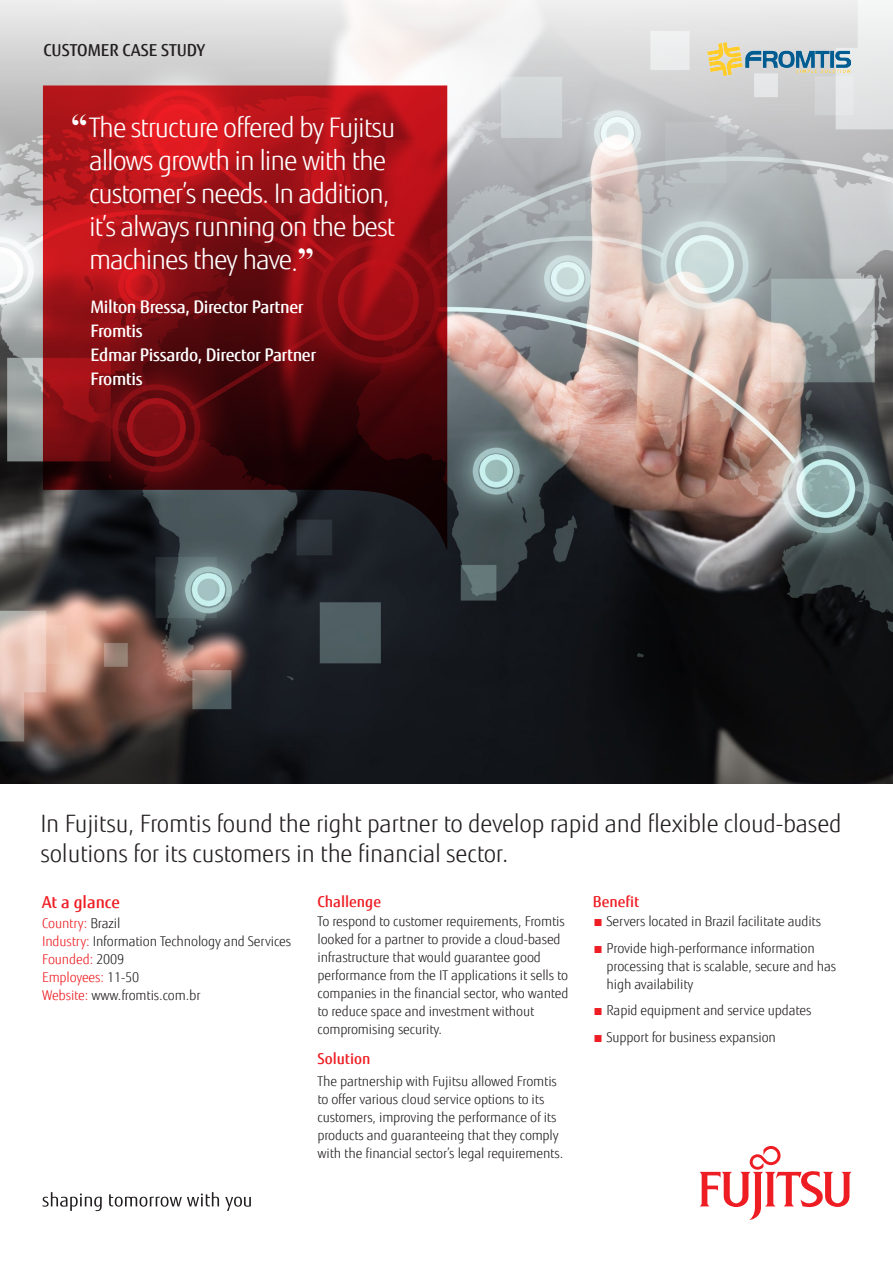
<style>
.page{position:relative;width:893px;height:1263px;background:#fff}
.page>*{position:absolute;margin:0;border:0;box-sizing:border-box;transform-origin:0 0}
.t1{font:300 27px/33px "Fujitsu Sans";letter-spacing:-.04em;color:#fff}
.t2{font:300 24px/30px "Fujitsu Sans";letter-spacing:-.01em;color:#231f20}
.t3{font:500 17.25px/24px "Fujitsu Sans";letter-spacing:-.02em;color:#fff}
.Bullet{font:500 16.5px "Fujitsu Sans";color:#231f20}
.Bullet-2{font:500 16.5px "Fujitsu Sans";color:#ee1d23}
.Bullet-3{font:500 15px "Fujitsu Sans";color:#ee1d23}
.Bullet-4{font:300 13.5px/18px "Fujitsu Sans";letter-spacing:-.01em;color:#231f20}
.Bullet-5{font:300 13.5px "Fujitsu Sans";letter-spacing:-.01em;color:#ee1d23}
.s1{font-family:"Times New Roman";font-weight:700;font-size:33px}
.s2{color:#231f20}
.s3{color:#ee1d23}
</style>
<div class="page">
<img style="left:0;top:460px;width:893px;height:323px">
<svg style="left:0;top:0;width:893px;height:460px;background:#c2bebd"></svg>
<svg style="left:699px;top:1146px;width:153px;height:74px"></svg>
<svg style="left:43px;top:1192px;width:59px;height:19px"></svg>
<svg style="left:109px;top:1192px;width:110px;height:15px"></svg>
<svg style="left:225px;top:1197px;width:26px;height:14px"></svg>
<svg style="left:43px;top:85px;width:404px;height:464px;background:#781217"></svg>
<img style="left:708px;top:43px;width:142px;height:33px">
<p class="Bullet" style="left:44px;top:39px;width:163px">CUSTOMER CASE STUDY</p>
<p class="t1" style="left:89px;top:111px;width:308px;text-indent:-18px"><span class="s1">“</span>The structure offered by Fujitsu allows growth in line with the customer’s needs. In addition, it’s always running on the best machines they have.<span class="s1">”</span></p>
<p class="t3" style="left:91px;top:295px;width:215px">Milton Bressa, Director Partner<br>Fromtis</p>
<p class="t3" style="left:91px;top:343px;width:227px">Edmar Pissardo, Director Partner<br>Fromtis</p>
<p class="t2" style="left:40px;top:809px;width:803px">In Fujitsu, Fromtis found the right partner to develop rapid and flexible cloud-based solutions for its customers in the financial sector.</p>
<p class="Bullet-2" style="left:42px;top:892px;width:80px">At a glance</p>
<p class="Bullet-5" style="left:42px;top:914px;width:80px">Country: <span class="s2">Brazil</span></p>
<p class="Bullet-4" style="left:42px;top:932px;width:251px"><span class="s3">Industry:</span> Information Technology and Services</p>
<p class="Bullet-5" style="left:42px;top:950px;width:84px">Founded: <span class="s2">2009</span></p>
<p class="Bullet-5" style="left:42px;top:968px;width:99px">Employees: <span class="s2">11-50</span></p>
<p class="Bullet-4" style="left:42px;top:986px;width:160px"><span class="s3">Website:</span> www.fromtis.com.br</p>
<p class="Bullet-3" style="left:317px;top:892px;width:65px">Challenge</p>
<p class="Bullet-4" style="left:317px;top:913px;width:253px">To respond to customer requirements, Fromtis looked for a partner to provide a cloud-based infrastructure that would guarantee good performance from the IT applications it sells to companies in the financial sector, who wanted to reduce space and investment without compromising security.</p>
<p class="Bullet-3" style="left:317px;top:1049px;width:55px">Solution</p>
<p class="Bullet-4" style="left:317px;top:1072px;width:247px">The partnership with Fujitsu allowed Fromtis to offer various cloud service options to its customers, improving the performance of its products and guaranteeing that they comply with the financial sector’s legal requirements.</p>
<p class="Bullet-3" style="left:593px;top:892px;width:48px">Benefit</p>
<p class="Bullet-4" style="left:593px;top:913px;width:230px"><span class="s3">■</span> Servers located in Brazil facilitate audits</p>
<p class="Bullet-4" style="left:607px;top:939px;width:231px;text-indent:-14px"><span class="s3">■</span> Provide high-performance information processing that is scalable, secure and has high availability</p>
<p class="Bullet-4" style="left:593px;top:1002px;width:220px"><span class="s3">■</span> Rapid equipment and service updates</p>
<p class="Bullet-4" style="left:593px;top:1028px;width:185px"><span class="s3">■</span> Support for business expansion</p>
</div>
